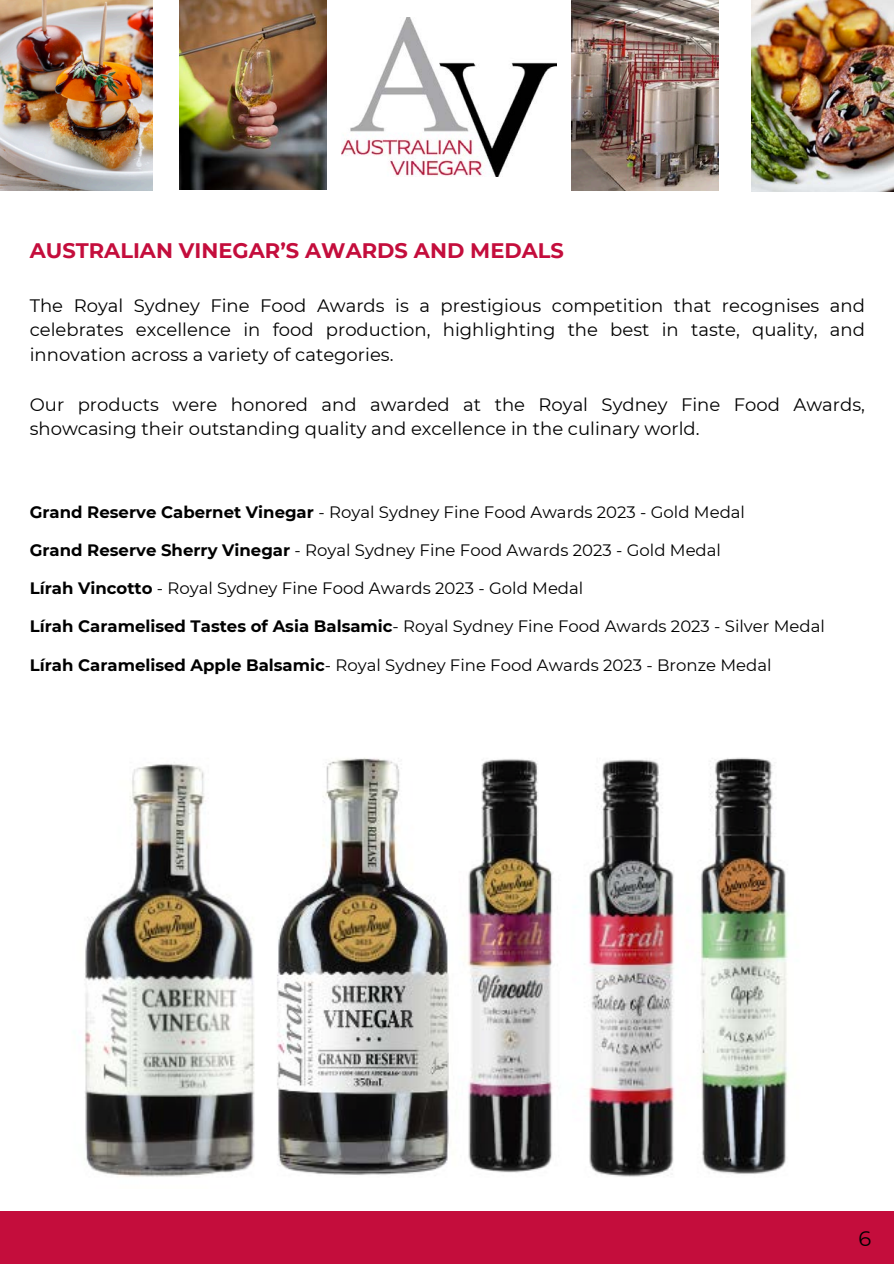
<style>
.page{position:relative;width:894px;height:1264px;background:#fff}
.page>*{position:absolute;margin:0;border:0;box-sizing:border-box;transform-origin:0 0}
.t1{font:700 21px "Montserrat";color:#c40d3c}
.t2{font:21px "Montserrat";color:#000}
.t3{font:18px/24.8px "Montserrat";color:#000;text-align:justify}
.t4{font:16.5px "Montserrat";color:#000}
.s1{font-weight:700}
</style>
<div class="page">
<div style="left:0;top:1211px;width:893px;height:52px;background:#c40d3c"></div>
<img style="left:341px;top:18px;width:215px;height:159px">
<img style="left:179px;top:0;width:148px;height:190px">
<img style="left:571px;top:0;width:147px;height:191px">
<img style="left:751px;top:1px;width:142px;height:190px">
<img style="left:0;top:0;width:152px;height:191px">
<img style="left:84px;top:757px;width:705px;height:420px">
<p class="t1" style="left:30px;top:237px;width:535px">AUSTRALIAN VINEGAR’S AWARDS AND MEDALS</p>
<p class="t3" style="left:30px;top:293px;width:836px">The Royal Sydney Fine Food Awards is a prestigious competition that recognises and celebrates excellence in food production, highlighting the best in taste, quality, and innovation across a variety of categories.</p>
<p class="t3" style="left:30px;top:392px;width:836px">Our products were honored and awarded at the Royal Sydney Fine Food Awards, showcasing their outstanding quality and excellence in the culinary world.</p>
<p class="t4" style="left:30px;top:501px;width:716px"><span class="s1">Grand Reserve Cabernet Vinegar</span> - Royal Sydney Fine Food Awards 2023 - Gold Medal</p>
<p class="t4" style="left:30px;top:540px;width:692px"><span class="s1">Grand Reserve Sherry Vinegar</span> - Royal Sydney Fine Food Awards 2023 - Gold Medal</p>
<p class="t4" style="left:30px;top:578px;width:555px"><span class="s1">Lírah Vincotto</span> - Royal Sydney Fine Food Awards 2023 - Gold Medal</p>
<p class="t4" style="left:30px;top:616px;width:796px"><span class="s1">Lírah Caramelised Tastes of Asia Balsamic</span>- Royal Sydney Fine Food Awards 2023 - Silver Medal</p>
<p class="t4" style="left:30px;top:654px;width:743px"><span class="s1">Lírah Caramelised Apple Balsamic</span>- Royal Sydney Fine Food Awards 2023 - Bronze Medal</p>
<p class="t2" style="left:858px;top:1225px;width:14px">6</p>
</div>
